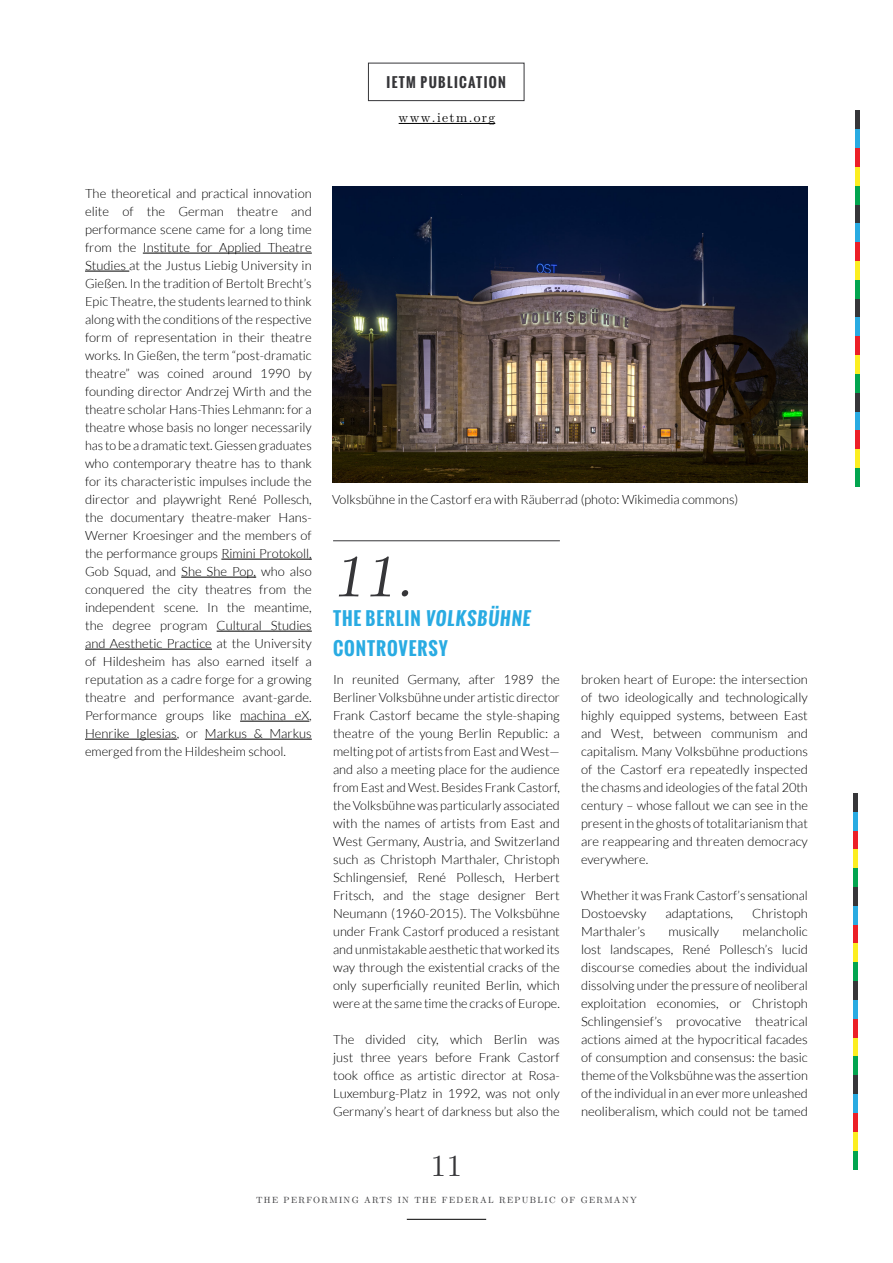
<style>
.page{position:relative;width:893px;height:1263px;background:#fff}
.page>*{position:absolute;margin:0;border:0;box-sizing:border-box;transform-origin:0 0}
.t1{font:60px "LM Roman Slant 10";color:#363639}
.t2{font:30.6px "LM Roman 10";color:#363639}
.t3{font:700 18px/30px "Oswald";letter-spacing:.05em;color:#29abe2}
.t4{font:700 13.5px "Oswald";letter-spacing:.1em;color:#363639}
.t5{font:13.5px "LM Roman 10";letter-spacing:.1em;color:#000}
.t6{font:300 12.75px/18px "Lato";color:#000;text-align:justify}
.t7{font:9px "LM Roman 10";letter-spacing:.145em;color:#363639}
</style>
<div class="page">
<hr style="left:399px;top:123px;width:96px;height:1px;background:#000">
<div style="left:368px;top:63px;width:156px;height:38px;border:1px solid #363639"></div>
<hr style="left:407px;top:1219px;width:79px;height:1px;background:#000">
<hr style="left:856px;top:393px;width:4px;height:19px;background:#363639">
<hr style="left:856px;top:299px;width:4px;height:18px;background:#363639">
<hr style="left:856px;top:205px;width:4px;height:18px;background:#363639">
<hr style="left:856px;top:111px;width:4px;height:18px;background:#363639">
<hr style="left:856px;top:412px;width:4px;height:18px;background:#29abe2">
<hr style="left:856px;top:317px;width:4px;height:19px;background:#29abe2">
<hr style="left:856px;top:223px;width:4px;height:19px;background:#29abe2">
<hr style="left:856px;top:129px;width:4px;height:19px;background:#29abe2">
<hr style="left:856px;top:430px;width:4px;height:19px;background:#ec2027">
<hr style="left:856px;top:336px;width:4px;height:19px;background:#ec2027">
<hr style="left:856px;top:242px;width:4px;height:19px;background:#ec2027">
<hr style="left:856px;top:148px;width:4px;height:19px;background:#ec2027">
<hr style="left:856px;top:449px;width:4px;height:19px;background:#fcee21">
<hr style="left:856px;top:355px;width:4px;height:19px;background:#fcee21">
<hr style="left:856px;top:261px;width:4px;height:19px;background:#fcee21">
<hr style="left:856px;top:167px;width:4px;height:19px;background:#fcee21">
<hr style="left:856px;top:468px;width:4px;height:19px;background:#02a54f">
<hr style="left:856px;top:374px;width:4px;height:19px;background:#02a54f">
<hr style="left:856px;top:280px;width:4px;height:19px;background:#02a54f">
<hr style="left:856px;top:186px;width:4px;height:19px;background:#02a54f">
<hr style="left:854px;top:1075px;width:4px;height:19px;background:#363639">
<hr style="left:854px;top:981px;width:4px;height:19px;background:#363639">
<hr style="left:854px;top:887px;width:4px;height:19px;background:#363639">
<hr style="left:854px;top:793px;width:4px;height:19px;background:#363639">
<hr style="left:854px;top:1094px;width:4px;height:19px;background:#29abe2">
<hr style="left:854px;top:1000px;width:4px;height:19px;background:#29abe2">
<hr style="left:854px;top:906px;width:4px;height:19px;background:#29abe2">
<hr style="left:854px;top:812px;width:4px;height:19px;background:#29abe2">
<hr style="left:854px;top:1113px;width:4px;height:19px;background:#ec2027">
<hr style="left:854px;top:1019px;width:4px;height:19px;background:#ec2027">
<hr style="left:854px;top:925px;width:4px;height:18px;background:#ec2027">
<hr style="left:854px;top:831px;width:4px;height:18px;background:#ec2027">
<hr style="left:854px;top:1132px;width:4px;height:18px;background:#fcee21">
<hr style="left:854px;top:1038px;width:4px;height:18px;background:#fcee21">
<hr style="left:854px;top:943px;width:4px;height:19px;background:#fcee21">
<hr style="left:854px;top:849px;width:4px;height:19px;background:#fcee21">
<hr style="left:854px;top:1150px;width:4px;height:19px;background:#02a54f">
<hr style="left:854px;top:1056px;width:4px;height:19px;background:#02a54f">
<hr style="left:854px;top:962px;width:4px;height:19px;background:#02a54f">
<hr style="left:854px;top:868px;width:4px;height:19px;background:#02a54f">
<hr style="left:143px;top:253px;width:169px;height:1px;background:#000">
<hr style="left:85px;top:271px;width:44px;height:1px;background:#000">
<hr style="left:221px;top:559px;width:91px;height:1px;background:#000">
<hr style="left:181px;top:577px;width:75px;height:1px;background:#000">
<hr style="left:217px;top:631px;width:95px;height:1px;background:#000">
<hr style="left:85px;top:649px;width:127px;height:1px;background:#000">
<hr style="left:240px;top:721px;width:69px;height:1px;background:#000">
<hr style="left:85px;top:739px;width:92px;height:1px;background:#000">
<hr style="left:205px;top:739px;width:107px;height:1px;background:#000">
<img style="left:333px;top:186px;width:475px;height:296px">
<hr style="left:333px;top:540px;width:227px;height:1px;background:#363639">
<p class="t4" style="left:386px;top:73px;width:121px">IETM PUBLICATION</p>
<p class="t5" style="left:399px;top:106px;width:98px">www.ietm.org</p>
<p class="t6" style="left:85px;top:184px;width:228px">The theoretical and practical innovation elite of the German theatre and performance scene came for a long time from the Institute for Applied Theatre Studies at the Justus Liebig University in Gießen. In the tradition of Bertolt Brecht’s Epic Theatre, the students learned to think along with the conditions of the respective form of representation in their theatre works. In Gießen, the term “post-dramatic theatre” was coined around 1990 by founding director Andrzej Wirth and the theatre scholar Hans-Thies Lehmann: for a theatre whose basis no longer necessarily has to be a dramatic text. Giessen graduates who contemporary theatre has to thank for its characteristic impulses include the director and playwright René Pollesch, the documentary theatre-maker Hans-Werner Kroesinger and the members of the performance groups Rimini Protokoll, Gob Squad, and She She Pop, who also conquered the city theatres from the independent scene. In the meantime, the degree program Cultural Studies and Aesthetic Practice at the University of Hildesheim has also earned itself a reputation as a cadre forge for a growing theatre and performance avant-garde.<br>Performance groups like machina eX, Henrike Iglesias, or Markus &amp; Markus emerged from the Hildesheim school.</p>
<p class="t6" style="left:332px;top:490px;width:408px">Volksbühne in the Castorf era with Räuberrad (photo: Wikimedia commons)</p>
<h1 class="t1" style="left:333px;top:529px;width:81px">11.</h1>
<h3 class="t3" style="left:333px;top:604px;width:201px">T H E B E R L I N VOLKSBÜHNE<br>CONTROVERSY</h3>
<p class="t6" style="left:333px;top:670px;width:228px">In reunited Germany, after 1989 the Berliner Volksbühne under artistic director Frank Castorf became the style-shaping theatre of the young Berlin Republic: a melting pot of artists from East and West— and also a meeting place for the audience from East and West. Besides Frank Castorf, the Volksbühne was particularly associated with the names of artists from East and West Germany, Austria, and Switzerland such as Christoph Marthaler, Christoph Schlingensief, René Pollesch, Herbert Fritsch, and the stage designer Bert Neumann (1960-2015). The Volksbühne under Frank Castorf produced a resistant and unmistakable aesthetic that worked its way through the existential cracks of the only superficially reunited Berlin, which were at the same time the cracks of Europe.</p>
<p class="t6" style="left:333px;top:1030px;width:228px">The divided city, which Berlin was just three years before Frank Castorf took office as artistic director at Rosa-Luxemburg-Platz in 1992, was not only Germany’s heart of darkness but also the</p>
<h2 class="t2" style="left:431px;top:1141px;width:33px">11</h2>
<p class="t6" style="left:581px;top:670px;width:228px">broken heart of Europe: the intersection of two ideologically and technologically highly equipped systems, between East and West, between communism and capitalism. Many Volksbühne productions of the Castorf era repeatedly inspected the chasms and ideologies of the fatal 20th century – whose fallout we can see in the present in the ghosts of totalitarianism that are reappearing and threaten democracy everywhere.</p>
<p class="t6" style="left:581px;top:886px;width:228px">Whether it was Frank Castorf’s sensational<br>Dostoevsky</p>
<p class="t6" style="left:666px;top:904px;width:69px">adaptations,</p>
<p class="t6" style="left:752px;top:904px;width:57px">Christoph</p>
<p class="t6" style="left:581px;top:922px;width:66px">Marthaler’s</p>
<p class="t6" style="left:668px;top:922px;width:52px">musically</p>
<p class="t6" style="left:581px;top:922px;width:228px;text-indent:161px">melancholic lost landscapes, René Pollesch’s lucid discourse comedies about the individual dissolving under the pressure of neoliberal exploitation economies, or Christoph Schlingensief’s provocative theatrical actions aimed at the hypocritical facades of consumption and consensus: the basic theme of the Volksbühne was the assertion of the individual in an ever more unleashed neoliberalism, which could not be tamed</p>
<p class="t7" style="left:256px;top:1193px;width:382px">THE PERFORMING ARTS IN THE FEDERAL REPUBLIC OF GERMANY</p>
</div>
